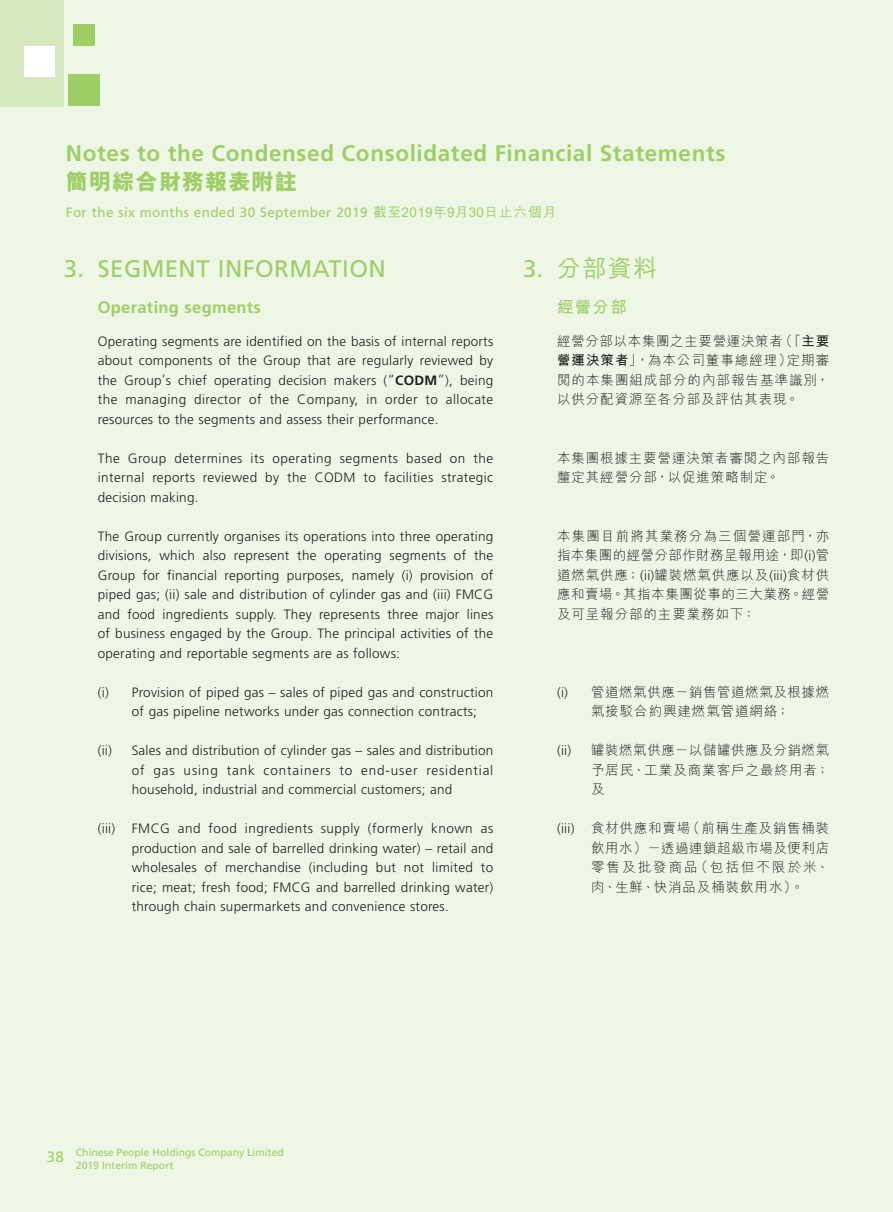
<style>
.page{position:relative;width:893px;height:1212px;background:#eef6e5}
.page>*{position:absolute;margin:0;border:0;box-sizing:border-box;transform-origin:0 0}
.t1{font:24px "Frutiger LT Std";letter-spacing:.02em;color:#9fce66}
.t2{font:24px "M Hei HK Medium E Ten B5 H";color:#9fce66}
.t3{font:700 22.5px "Frutiger LT Std";letter-spacing:.03em;color:#9fce66}
.t4{font:22.5px "M Hei HK Xbold E Ten B5 H";letter-spacing:.03em;color:#9fce66}
.t5{font:700 16.5px "Frutiger LT Std";letter-spacing:.02em;color:#9fce66}
.t6{font:16.5px "M Hei HK Bold E Ten B5 H";color:#9fce66}
.t7{font:300 13.5px/19.5px "Frutiger LT Std";letter-spacing:.02em;color:#231f20;text-align:justify}
.t8{font:13.5px/19.5px "M Hei HK Light E Ten B5 H";letter-spacing:.07em;color:#231f20;text-align:justify}
.t9{font:13.5px "Frutiger LT Std";letter-spacing:.03em;color:#9fce66}
.t10{font:13.5px/19.5px "M Hei HK Light E Ten B5 H";letter-spacing:.045em;color:#231f20;text-align:center}
.t11{font:10.5px/12.6px "Frutiger LT Std";color:#9fce66}
.s1{font-family:"M Hei HK Medium E Ten B5 H"}
.s2{font-weight:700}
.s3{font-family:"Frutiger LT Std"}
.s4{font-family:"M Hei HK Bold E Ten B5 H"}
.s5{font-family:"Frutiger LT Std";font-weight:300}
.s6{font-size:15px}
</style>
<div class="page">
<div style="left:0;top:0;width:63px;height:106px;background:#d6e8bf"></div>
<div style="left:68px;top:74px;width:32px;height:32px;background:#9fce66"></div>
<div style="left:24px;top:46px;width:31px;height:31px;background:#fff"></div>
<div style="left:73px;top:24px;width:22px;height:22px;background:#9fce66"></div>
<h2 class="t3" style="left:66px;top:144px;width:661px">Notes to the Condensed Consolidated Financial Statements</h2>
<h2 class="t4" style="left:66px;top:173px;width:233px">簡明綜合財務報表附註</h2>
<p class="t9" style="left:66px;top:207px;width:492px">For the six months ended 30 September 2019 <span class="s1">截至2019年9月30日止六個月</span></p>
<h1 class="t1" style="left:64px;top:259px;width:323px">3. SEGMENT INFORMATION</h1>
<p class="t5" style="left:98px;top:301px;width:165px">Operating segments</p>
<p class="t7" style="left:98px;top:332px;width:397px">Operating segments are identified on the basis of internal reports about components of the Group that are regularly reviewed by the Group’s chief operating decision makers (“<span class="s2">CODM</span>”), being the managing director of the Company, in order to allocate resources to the segments and assess their performance.</p>
<p class="t7" style="left:98px;top:449px;width:397px">The Group determines its operating segments based on the internal reports reviewed by the CODM to facilities strategic decision making.</p>
<p class="t7" style="left:98px;top:527px;width:397px">The Group currently organises its operations into three operating divisions, which also represent the operating segments of the Group for financial reporting purposes, namely (i) provision of piped gas; (ii) sale and distribution of cylinder gas and (iii) FMCG and food ingredients supply. They represents three major lines of business engaged by the Group. The principal activities of the operating and reportable segments are as follows:</p>
<p class="t7" style="left:132px;top:683px;width:363px;text-indent:-34px">(i) Provision of piped gas – sales of piped gas and construction of gas pipeline networks under gas connection contracts;</p>
<p class="t7" style="left:98px;top:742px;width:16px">(ii)</p>
<p class="t7" style="left:132px;top:742px;width:363px">Sales and distribution of cylinder gas – sales and distribution of gas using tank containers to end-user residential household, industrial and commercial customers; and</p>
<p class="t7" style="left:132px;top:820px;width:363px;text-indent:-34px">(iii) FMCG and food ingredients supply (formerly known as production and sale of barrelled drinking water) – retail and wholesales of merchandise (including but not limited to rice; meat; fresh food; FMCG and barrelled drinking water) through chain supermarkets and convenience stores.</p>
<h1 class="t2" style="left:523px;top:259px;width:136px"><span class="s3">3.</span> 分部資料</h1>
<p class="t6" style="left:557px;top:301px;width:71px">經營分部</p>
<p class="t8" style="left:557px;top:333px;width:274px">經營分部以本集團之主要營運決策者（「<span class="s4">主要營運決策者</span>」，為本公司董事總經理）定期審閱的本集團組成部分的內部報告基準識別，以供分配資源至各分部及評估其表現。</p>
<p class="t8" style="left:557px;top:450px;width:274px">本集團根據主要營運決策者審閱之內部報告釐定其經營分部，以促進策略制定。</p>
<p class="t8" style="left:557px;top:528px;width:274px">本集團目前將其業務分為三個營運部門，亦指本集團的經營分部作財務呈報用途，即<span class="s5">(i)</span>管道燃氣供應；<span class="s5">(ii)</span>罐裝燃氣供應以及<span class="s5">(iii)</span>食材供應和賣場。其指本集團從事的三大業務。經營及可呈報分部的主要業務如下：</p>
<p class="t10" style="left:557px;top:684px;width:274px"><span class="s5">(i)</span> 管道燃氣供應－銷售管道燃氣及根據燃氣接駁合約興建燃氣管道網絡；</p>
<p class="t7" style="left:557px;top:742px;width:16px">(ii)</p>
<p class="t8" style="left:591px;top:742px;width:240px">罐裝燃氣供應－以儲罐供應及分銷燃氣予居民、工業及商業客戶之最終用者；及</p>
<p class="t8" style="left:591px;top:820px;width:240px;text-indent:-34px"><span class="s5">(iii)</span> 食材供應和賣場（前稱生產及銷售桶裝飲用水）－透過連鎖超級市場及便利店零售及批發商品（包括但不限於米、肉、生鮮、快消品及桶裝飲用水）。</p>
<p class="t11" style="left:76px;top:1147px;width:209px;text-indent:-29px"><span class="s6">38</span> Chinese People Holdings Company Limited<br>2019 Interim Report</p>
</div>
